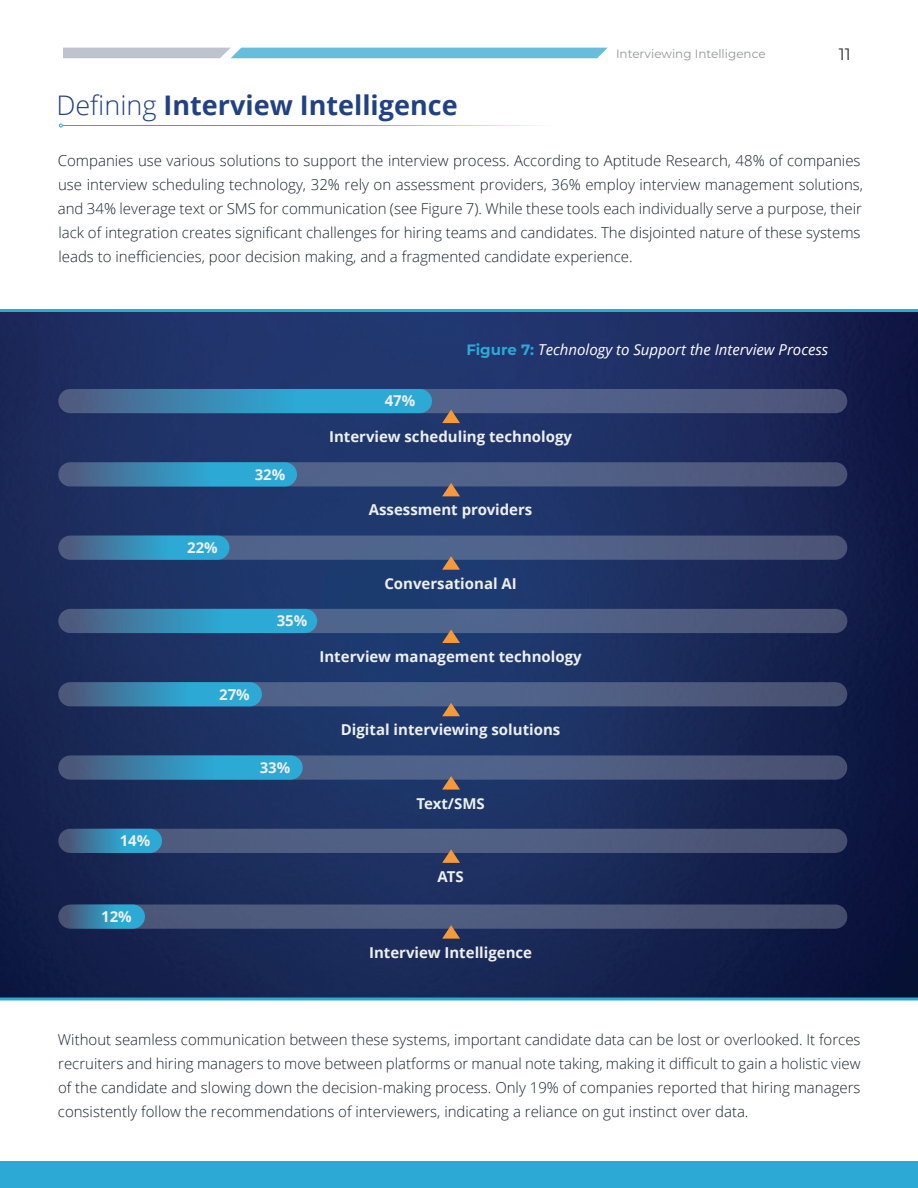
<style>
.page{position:relative;width:918px;height:1188px;background:#fff}
.page>*{position:absolute;margin:0;border:0;box-sizing:border-box;transform-origin:0 0}
.t1{font:700 27px "Open Sans";color:#224184}
.t2{font:16.5px "Montserrat";color:#312f30}
.t3{font:300 15px/24px "Open Sans";color:#17242e}
.t4{font:700 15px "Open Sans";color:#edeff0}
.t5{font:italic 15px "Open Sans";color:#fff}
.t6{font:12px "Montserrat";color:#939598}
.s1{font-weight:300}
.s2{font-family:"Montserrat";font-weight:700;font-style:normal;color:#2ca9d4}
</style>
<div class="page">
<svg style="left:63px;top:48px;width:545px;height:10px;background:#84c0d8"></svg>
<img style="left:0;top:312px;width:918px;height:686px">
<div style="left:0;top:1162px;width:918px;height:26px;background:#2ca9d4"></div>
<svg style="left:58px;top:389px;width:789px;height:24px;background:#505c83"></svg>
<svg style="left:58px;top:462px;width:789px;height:24px;background:#4f5d84"></svg>
<svg style="left:58px;top:536px;width:789px;height:24px;background:#4e5f85"></svg>
<svg style="left:58px;top:609px;width:789px;height:24px;background:#4e5f84"></svg>
<svg style="left:58px;top:682px;width:789px;height:24px;background:#4d5d82"></svg>
<svg style="left:58px;top:755px;width:789px;height:25px;background:#4c5b7f"></svg>
<svg style="left:58px;top:829px;width:789px;height:24px;background:#4d5a7d"></svg>
<div style="left:58px;top:904px;width:789px;height:25px;background:linear-gradient(to right,#505f82,#485273);border-radius:12px"></div>
<svg style="left:62px;top:389px;width:370px;height:24px;background:#388fb9"></svg>
<svg style="left:62px;top:462px;width:235px;height:24px;background:#378eb8"></svg>
<svg style="left:62px;top:536px;width:167px;height:24px;background:#378eb7"></svg>
<svg style="left:62px;top:609px;width:255px;height:24px;background:#378fb7"></svg>
<svg style="left:62px;top:682px;width:200px;height:24px;background:#378db6"></svg>
<svg style="left:62px;top:755px;width:241px;height:25px;background:#368bb3"></svg>
<svg style="left:62px;top:829px;width:100px;height:24px;background:#368cb4"></svg>
<svg style="left:62px;top:904px;width:83px;height:25px;background:#3589b0"></svg>
<svg style="left:442px;top:410px;width:18px;height:13px"></svg>
<svg style="left:442px;top:483px;width:18px;height:13px"></svg>
<svg style="left:442px;top:556px;width:18px;height:14px"></svg>
<svg style="left:442px;top:629px;width:18px;height:14px"></svg>
<svg style="left:442px;top:703px;width:18px;height:13px"></svg>
<svg style="left:442px;top:776px;width:18px;height:14px"></svg>
<svg style="left:442px;top:849px;width:18px;height:14px"></svg>
<svg style="left:442px;top:925px;width:18px;height:14px"></svg>
<hr style="left:62px;top:125px;width:495px;height:1px;background:#2ca9d4">
<hr style="left:0;top:998px;width:918px;height:2px;background:#2ca9d4">
<hr style="left:0;top:309px;width:918px;height:3px;background:#2ca9d4">
<h1 class="t1" style="left:56px;top:86px;width:403px"><span class="s1">Defining</span> Interview Intelligence</h1>
<p class="t6" style="left:616px;top:45px;width:151px">Interviewing Intelligence</p>
<p class="t2" style="left:839px;top:43px;width:13px">11</p>
<p class="t3" style="left:58px;top:148px;width:807px">Companies use various solutions to support the interview process. According to Aptitude Research, 48% of companies use interview scheduling technology, 32% rely on assessment providers, 36% employ interview management solutions, and 34% leverage text or SMS for communication (see Figure 7). While these tools each individually serve a purpose, their lack of integration creates significant challenges for hiring teams and candidates. The disjointed nature of these systems leads to inefficiencies, poor decision making, and a fragmented candidate experience.</p>
<p class="t4" style="left:385px;top:390px;width:32px">47%</p>
<p class="t5" style="left:466px;top:339px;width:364px"><span class="s2">Figure 7:</span> Technology to Support the Interview Process</p>
<p class="t4" style="left:120px;top:830px;width:32px">14%</p>
<p class="t4" style="left:101px;top:906px;width:32px">12%</p>
<p class="t4" style="left:187px;top:537px;width:32px">22%</p>
<p class="t4" style="left:255px;top:464px;width:32px">32%</p>
<p class="t4" style="left:277px;top:610px;width:32px">35%</p>
<p class="t4" style="left:219px;top:684px;width:32px">27%</p>
<p class="t4" style="left:260px;top:757px;width:32px">33%</p>
<p class="t4" style="left:329px;top:426px;width:244px">Interview scheduling technology</p>
<p class="t4" style="left:369px;top:499px;width:165px">Assessment providers</p>
<p class="t4" style="left:384px;top:573px;width:134px">Conversational AI</p>
<p class="t4" style="left:319px;top:646px;width:264px">Interview management technology</p>
<p class="t4" style="left:341px;top:719px;width:221px">Digital interviewing solutions</p>
<p class="t4" style="left:416px;top:792px;width:70px">Text/SMS</p>
<p class="t4" style="left:437px;top:866px;width:28px">ATS</p>
<p class="t4" style="left:369px;top:942px;width:165px">Interview Intelligence</p>
<p class="t3" style="left:58px;top:1027px;width:804px;text-align:justify">Without seamless communication between these systems, important candidate data can be lost or overlooked. It forces recruiters and hiring managers to move between platforms or manual note taking, making it difficult to gain a holistic view of the candidate and slowing down the decision-making process. Only 19% of companies reported that hiring managers consistently follow the recommendations of interviewers, indicating a reliance on gut instinct over data.</p>
</div>
